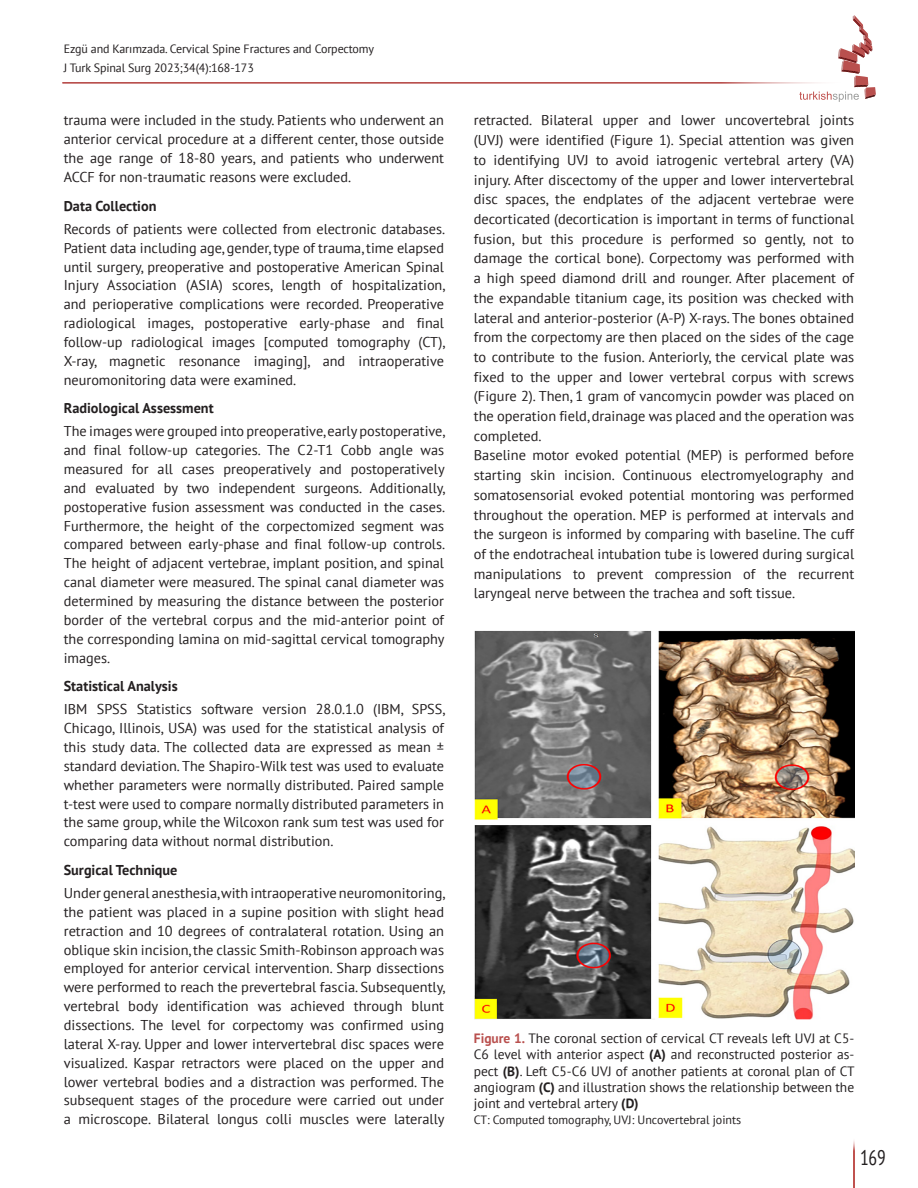
<style>
.page{position:relative;width:918px;height:1188px;background:#fff}
.page>*{position:absolute;margin:0;border:0;box-sizing:border-box;transform-origin:0 0}
.t1{font:condensed 21px "PT Sans";color:#231f20;scale:.92 1}
.YAZI{font:14.25px/18.9px "PT Sans";color:#231f20;text-align:justify}
.ARA_BASLIK{font:700 14.25px "PT Sans";color:#231f20}
.RESİM_ALTI{font:13.5px/16.2px "PT Sans";color:#231f20;text-align:justify}
.RESİM_ALTI-2{font:12px/19.8px "PT Sans";letter-spacing:-.01em;color:#231f20}
.s1{font-weight:700;color:#b9504e}
.s2{font-weight:700}
</style>
<div class="page">
<div style="left:63px;top:82px;width:786px;height:1px;background:#b9504e;border:1px solid #b9504e"></div>
<svg style="left:799px;top:15px;width:77px;height:87px"></svg>
<hr style="left:853px;top:1138px;width:2px;height:50px;background:#c0524f">
<img style="left:474px;top:631px;width:380px;height:389px">
<p class="RESİM_ALTI-2" style="left:64px;top:38px;width:312px">Ezgü and Karımzada. Cervical Spine Fractures and Corpectomy<br>J Turk Spinal Surg 2023;34(4):168-173</p>
<p class="YAZI" style="left:64px;top:111px;width:382px">trauma were included in the study. Patients who underwent an anterior cervical procedure at a different center, those outside the age range of 18-80 years, and patients who underwent ACCF for non-traumatic reasons were excluded.</p>
<p class="ARA_BASLIK" style="left:64px;top:196px;width:94px">Data Collection</p>
<p class="YAZI" style="left:64px;top:219px;width:383px">Records of patients were collected from electronic databases.<br>Patient data including age, gender, type of trauma, time elapsed until surgery, preoperative and postoperative American Spinal Injury Association (ASIA) scores, length of hospitalization, and perioperative complications were recorded. Preoperative radiological images, postoperative early-phase and final follow-up radiological images [computed tomography (CT), X-ray, magnetic resonance imaging], and intraoperative neuromonitoring data were examined.</p>
<p class="ARA_BASLIK" style="left:64px;top:399px;width:151px">Radiological Assessment</p>
<p class="YAZI" style="left:64px;top:422px;width:383px">The images were grouped into preoperative, early postoperative, and final follow-up categories. The C2-T1 Cobb angle was measured for all cases preoperatively and postoperatively and evaluated by two independent surgeons. Additionally, postoperative fusion assessment was conducted in the cases.<br>Furthermore, the height of the corpectomized segment was compared between early-phase and final follow-up controls.<br>The height of adjacent vertebrae, implant position, and spinal canal diameter were measured. The spinal canal diameter was determined by measuring the distance between the posterior border of the vertebral corpus and the mid-anterior point of the corresponding lamina on mid-sagittal cervical tomography images.</p>
<p class="ARA_BASLIK" style="left:64px;top:677px;width:115px">Statistical Analysis</p>
<p class="YAZI" style="left:64px;top:700px;width:383px">IBM SPSS Statistics software version 28.0.1.0 (IBM, SPSS, Chicago, Illinois, USA) was used for the statistical analysis of this study data. The collected data are expressed as mean ± standard deviation. The Shapiro-Wilk test was used to evaluate whether parameters were normally distributed. Paired sample t-test were used to compare normally distributed parameters in the same group, while the Wilcoxon rank sum test was used for comparing data without normal distribution.</p>
<p class="ARA_BASLIK" style="left:64px;top:861px;width:115px">Surgical Technique</p>
<p class="YAZI" style="left:64px;top:883px;width:383px">Under general anesthesia, with intraoperative neuromonitoring, the patient was placed in a supine position with slight head retraction and 10 degrees of contralateral rotation. Using an oblique skin incision, the classic Smith-Robinson approach was employed for anterior cervical intervention. Sharp dissections were performed to reach the prevertebral fascia. Subsequently, vertebral body identification was achieved through blunt dissections. The level for corpectomy was confirmed using lateral X-ray. Upper and lower intervertebral disc spaces were visualized. Kaspar retractors were placed on the upper and lower vertebral bodies and a distraction was performed. The subsequent stages of the procedure were carried out under a microscope. Bilateral longus colli muscles were laterally</p>
<p class="YAZI" style="left:474px;top:110px;width:382px;line-height:19.6px">retracted. Bilateral upper and lower uncovertebral joints (UVJ) were identified (Figure 1). Special attention was given to identifying UVJ to avoid iatrogenic vertebral artery (VA) injury. After discectomy of the upper and lower intervertebral disc spaces, the endplates of the adjacent vertebrae were decorticated (decortication is important in terms of functional fusion, but this procedure is performed so gently, not to damage the cortical bone). Corpectomy was performed with a high speed diamond drill and rounger. After placement of the expandable titanium cage, its position was checked with lateral and anterior-posterior (A-P) X-rays. The bones obtained from the corpectomy are then placed on the sides of the cage to contribute to the fusion. Anteriorly, the cervical plate was fixed to the upper and lower vertebral corpus with screws (Figure 2). Then, 1 gram of vancomycin powder was placed on the operation field, drainage was placed and the operation was completed.</p>
<p class="YAZI" style="left:474px;top:445px;width:382px;line-height:19.6px">Baseline motor evoked potential (MEP) is performed before starting skin incision. Continuous electromyelography and somatosensorial evoked potential montoring was performed throughout the operation. MEP is performed at intervals and the surgeon is informed by comparing with baseline. The cuff of the endotracheal intubation tube is lowered during surgical manipulations to prevent compression of the recurrent laryngeal nerve between the trachea and soft tissue.</p>
<p class="RESİM_ALTI" style="left:474px;top:1030px;width:382px"><span class="s1">Figure 1.</span> The coronal section of cervical CT reveals left UVJ at C5- C6 level with anterior aspect <span class="s2">(A)</span> and reconstructed posterior as&shy;pect <span class="s2">(B)</span>. Left C5-C6 UVJ of another patients at coronal plan of CT angiogram <span class="s2">(C)</span> and illustration shows the relationship between the joint and vertebral artery <span class="s2">(D)</span></p>
<p class="RESİM_ALTI-2" style="left:474px;top:1110px;width:269px">CT: Computed tomography, UVJ: Uncovertebral joints</p>
<h1 class="t1" style="left:860px;top:1144px;width:29px">169</h1>
</div>
